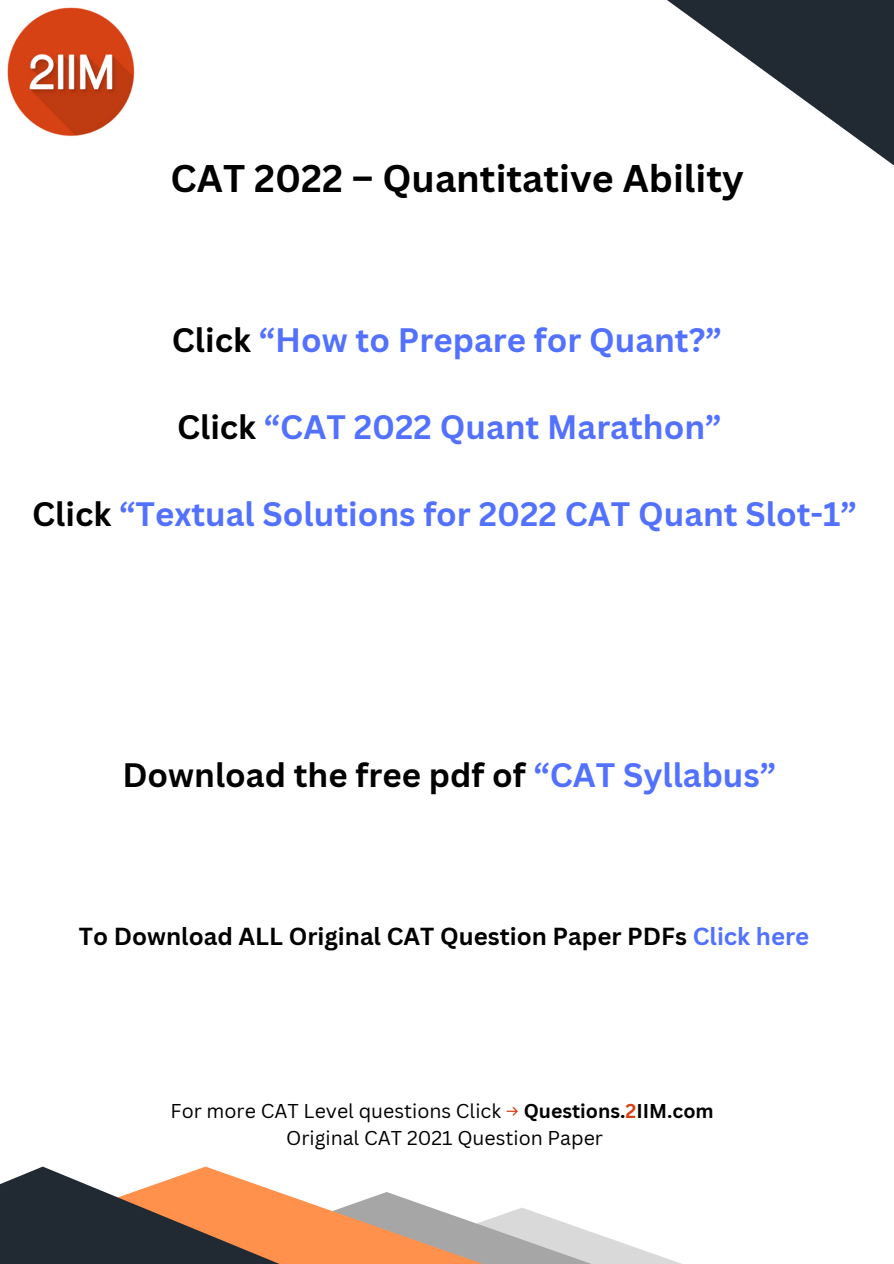
<style>
.page{position:relative;width:894px;height:1264px;background:#fff}
.page>*{position:absolute;margin:0;border:0;box-sizing:border-box;transform-origin:0 0}
.t1{font:700 37.5px "Canva Sans";color:#000}
.t2{font:700 33px "Canva Sans";color:#5271ff}
.t3{font:700 33px "Canva Sans";color:#000}
.t4{font:700 24px "Canva Sans";color:#000}
.t5{font:19.5px "Canva Sans";color:#000}
.s1{color:#000}
.s2{color:#5271ff}
.s3{color:#d74214}
.s4{font-weight:700}
.s5{font-weight:700;color:#d74214}
</style>
<div class="page">
<svg style="left:386px;top:1192px;width:254px;height:71px"></svg>
<svg style="left:0;top:1166px;width:386px;height:97px"></svg>
<svg style="left:667px;top:0;width:226px;height:165px"></svg>
<img style="left:7px;top:7px;width:128px;height:130px">
<h1 class="t1" style="left:171px;top:152px;width:574px">CAT 2022 – Quantitative Ability</h1>
<h2 class="t2" style="left:172px;top:316px;width:551px"><span class="s1">Click</span> “How to Prepare for Quant?”</h2>
<h2 class="t2" style="left:177px;top:403px;width:546px"><span class="s1">Click</span> “CAT 2022 Quant Marathon”</h2>
<h2 class="t2" style="left:32px;top:490px;width:826px"><span class="s1">Click</span> “Textual Solutions for 2022 CAT Quant Slot-1”</h2>
<h2 class="t3" style="left:122px;top:751px;width:655px">Download the free pdf of <span class="s2">“CAT Syllabus”</span></h2>
<h3 class="t4" style="left:79px;top:919px;width:731px">To Download ALL Original CAT Question Paper PDFs <span class="s2">Click here</span></h3>
<p class="t5" style="left:171px;top:1097px;width:544px">For more CAT Level questions Click <span class="s3">→</span> <span class="s4">Questions.</span><span class="s5">2</span><span class="s4">IIM.com</span></p>
<p class="t5" style="left:286px;top:1124px;width:318px">Original CAT 2021 Question Paper</p>
</div>
